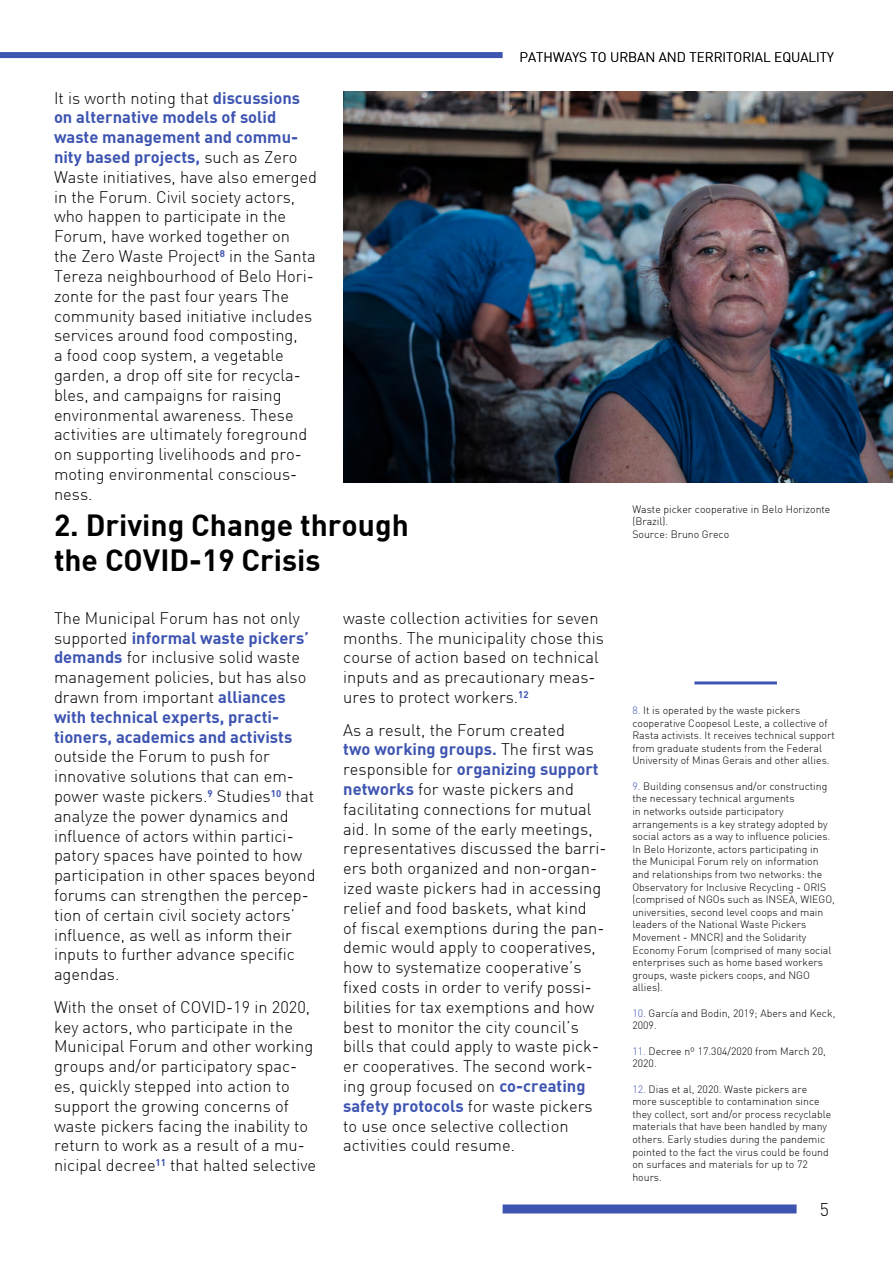
<style>
.page{position:relative;width:893px;height:1263px;background:#fff}
.page>*{position:absolute;margin:0;border:0;box-sizing:border-box;transform-origin:0 0}
.t1{font:700 30px/34.5px "DIN";color:#000}
.t2{font:300 18px "DIN";color:#000}
.t3{font:300 16.5px/19.8px "DIN";color:#000}
.t4{font:300 13.5px "DIN";color:#000}
.t5{font:300 10.5px/12.6px "DIN";color:#000}
.s1{font-weight:700;color:#3d54b1}
.s2{color:#3d54b1}
</style>
<div class="page">
<div style="left:503px;top:1204px;width:294px;height:9px;background:#3d54b1"></div>
<div style="left:0;top:52px;width:503px;height:6px;background:#3d54b1"></div>
<hr style="left:694px;top:681px;width:83px;height:3px;background:#3d54b1">
<img style="left:343px;top:91px;width:550px;height:391px">
<p class="t3" style="left:54px;top:88px;width:265px">It is worth noting that <span class="s1">discussions on alternative models of solid waste management and commu&shy;nity based projects,</span> such as Zero<br>Waste initiatives, have also emerged in the Forum. Civil society actors, who happen to participate in the<br>Forum, have worked together on the Zero Waste Project<sup>8</sup> in the Santa<br>Tereza neighbourhood of Belo Hori&shy;zonte for the past four years The community based initiative includes services around food composting,<br>a food coop system, a vegetable garden, a drop off site for recycla&shy;bles, and campaigns for raising environmental awareness. These activities are ultimately foreground on supporting livelihoods and pro&shy;moting environmental conscious&shy;ness.</p>
<p class="t4" style="left:520px;top:49px;width:316px">PATHWAYS TO URBAN AND TERRITORIAL EQUALITY</p>
<h1 class="t1" style="left:54px;top:507px;width:356px">2. Driving Change through the COVID-19 Crisis</h1>
<p class="t5" style="left:632px;top:503px;width:200px">Waste picker cooperative in Belo Horizonte (Brazil).<br>Source: Bruno Greco</p>
<p class="t3" style="left:54px;top:608px;width:256px">The Municipal Forum has not only supported <span class="s1">informal waste pickers’ demands</span> for inclusive solid waste management policies, but has also drawn from important <span class="s1">alliances with technical experts, practi&shy;tioners, academics and activists</span></p>
<p class="t3" style="left:54px;top:746px;width:263px">outside the Forum to push for innovative solutions that can em&shy;power waste pickers.<sup>9</sup> Studies<sup>10</sup> that analyze the power dynamics and influence of actors within partici&shy;patory spaces have pointed to how participation in other spaces beyond forums can strengthen the percep&shy;tion of certain civil society actors’ influence, as well as inform their inputs to further advance specific agendas.</p>
<p class="t3" style="left:54px;top:997px;width:264px">With the onset of COVID-19 in 2020, key actors, who participate in the Municipal Forum and other working groups and/or participatory spac&shy;es, quickly stepped into action to support the growing concerns of waste pickers facing the inability to return to work as a result of a mu&shy;nicipal decree<sup>11</sup> that halted selective</p>
<p class="t3" style="left:343px;top:608px;width:262px">waste collection activities for seven months. The municipality chose this course of action based on technical inputs and as precautionary meas&shy;ures to protect workers.<sup>12</sup></p>
<p class="t3" style="left:343px;top:719px;width:265px">As a result, the Forum created<br><span class="s1">two working groups.</span> The first was responsible for <span class="s1">organizing support networks</span> for waste pickers and facilitating connections for mutual aid. In some of the early meetings, representatives discussed the barri&shy;ers both organized and non-organ&shy;ized waste pickers had in accessing relief and food baskets, what kind<br>of fiscal exemptions during the pan&shy;demic would apply to cooperatives, how to systematize cooperative’s fixed costs in order to verify possi&shy;bilities for tax exemptions and how best to monitor the city council’s bills that could apply to waste pick&shy;er cooperatives. The second work&shy;ing group focused on <span class="s1">co-creating safety protocols</span> for waste pickers to use once selective collection activities could resume.</p>
<p class="t5" style="left:632px;top:704px;width:204px"><span class="s2">8.</span> It is operated by the waste pickers cooperative Coopesol Leste, a collective of Rasta activists. It receives technical support from graduate students from the Federal University of Minas Gerais and other allies.</p>
<p class="t5" style="left:632px;top:779px;width:204px"><span class="s2">9.</span> Building consensus and/or constructing the necessary technical arguments<br>in networks outside participatory arrangements is a key strategy adopted by social actors as a way to influence policies.<br>In Belo Horizonte, actors participating in the Municipal Forum rely on information and relationships from two networks: the Observatory for Inclusive Recycling - ORIS (comprised of NGOs such as INSEA, WIEGO, universities, second level coops and main leaders of the National Waste Pickers Movement - MNCR) and the Solidarity Economy Forum (comprised of many social enterprises such as home based workers groups, waste pickers coops, and NGO allies).</p>
<p class="t5" style="left:632px;top:1006px;width:204px"><span class="s2">10.</span> García and Bodin, 2019; Abers and Keck,<br>2009.</p>
<p class="t5" style="left:632px;top:1044px;width:195px"><span class="s2">11.</span> Decree nº 17.304/2020 from March 20,<br>2020.</p>
<p class="t5" style="left:632px;top:1082px;width:200px"><span class="s2">12.</span> Dias et al, 2020. Waste pickers are more susceptible to contamination since they collect, sort and/or process recyclable materials that have been handled by many others. Early studies during the pandemic pointed to the fact the virus could be found on surfaces and materials for up to 72 hours.</p>
<p class="t2" style="left:820px;top:1198px;width:11px">5</p>
</div>
